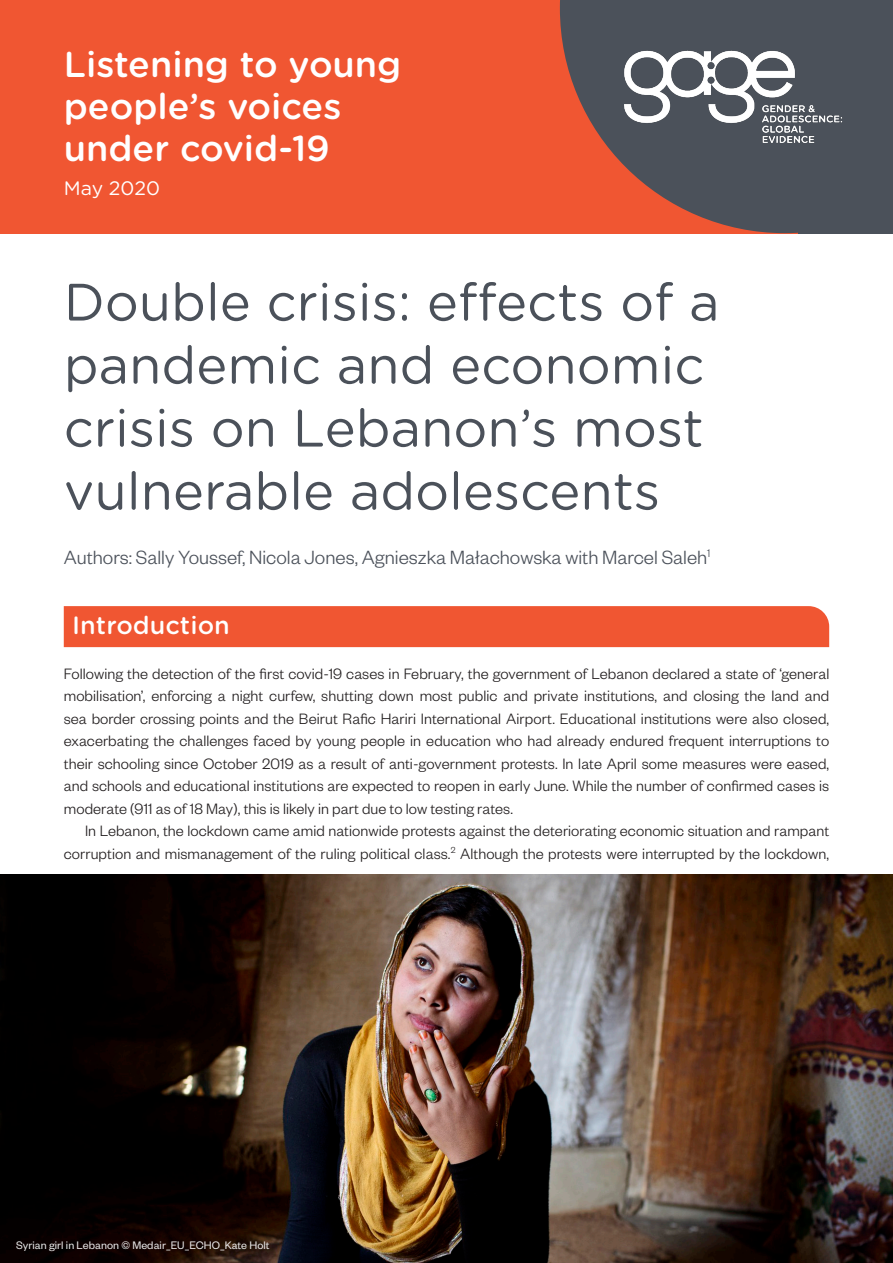
<style>
.page{position:relative;width:893px;height:1263px;background:#fff}
.page>*{position:absolute;margin:0;border:0;box-sizing:border-box;transform-origin:0 0}
.Brief_Title{font:52.5px/63px "Gotham Rounded";color:#4b515a}
.Cover_titles{font:500 36px/42px "Gotham Rounded";color:#fff}
.Heading_1{font:500 24px "Gotham Rnd S Sm";color:#fff}
.Brief_Title-2{font:300 21px "Founders Grotesk";color:#4b515a}
.Inside_Cover_Heading{font:19.5px "Gotham Rounded";color:#fff}
.Body_text_1st_Para{font:300 16.5px/22.5px "Founders Grotesk";letter-spacing:.005em;color:#231f20;text-align:justify}
.Body_text{font:300 16.5px/22.5px "Founders Grotesk";letter-spacing:.005em;color:#231f20;text-align:right}
.t1{font:12px "Founders Grotesk";letter-spacing:.005em;color:#fff}
</style>
<div class="page">
<img style="left:0;top:875px;width:893px;height:388px">
<div style="left:0;top:0;width:893px;height:233px;background:#f05632"></div>
<svg style="left:560px;top:0;width:239px;height:233px;fill:#4b515a"></svg>
<div style="left:799px;top:0;width:94px;height:233px;background:#4b515a"></div>
<img style="left:603px;top:34px;width:240px;height:123px">
<div style="left:64px;top:606px;width:765px;height:41px;background:#f05632"></div>
<p class="Cover_titles" style="left:64px;top:42px;width:339px">Listening to young people’s voices under covid-19</p>
<p class="Inside_Cover_Heading" style="left:64px;top:175px;width:98px">May 2020</p>
<p class="Brief_Title" style="left:64px;top:268px;width:657px">Double crisis: effects of a pandemic and economic crisis on Lebanon’s most vulnerable adolescents</p>
<p class="Brief_Title-2" style="left:64px;top:544px;width:648px">Authors: Sally Youssef, Nicola Jones, Agnieszka Małachowska with Marcel Saleh<sup>1</sup></p>
<p class="Heading_1" style="left:72px;top:607px;width:159px">Introduction</p>
<p class="Body_text_1st_Para" style="left:64px;top:661px;width:767px">Following the detection of the first covid-19 cases in February, the government of Lebanon declared a state of ‘general mobilisation’, enforcing a night curfew, shutting down most public and private institutions, and closing the land and sea border crossing points and the Beirut Rafic Hariri International Airport. Educational institutions were also closed, exacerbating the challenges faced by young people in education who had already endured frequent interruptions to their schooling since October 2019 as a result of anti-government protests. In late April some measures were eased, and schools and educational institutions are expected to reopen in early June. While the number of confirmed cases is moderate (911 as of 18 May), this is likely in part due to low testing rates.</p>
<p class="Body_text" style="left:64px;top:819px;width:767px">In Lebanon, the lockdown came amid nationwide protests against the deteriorating economic situation and rampant corruption and mismanagement of the ruling political class.<sup>2</sup> Although the protests were interrupted by the lockdown,</p>
<p class="t1" style="left:16px;top:1238px;width:255px">Syrian girl in Lebanon © Medair_EU_ECHO_Kate Holt</p>
</div>
